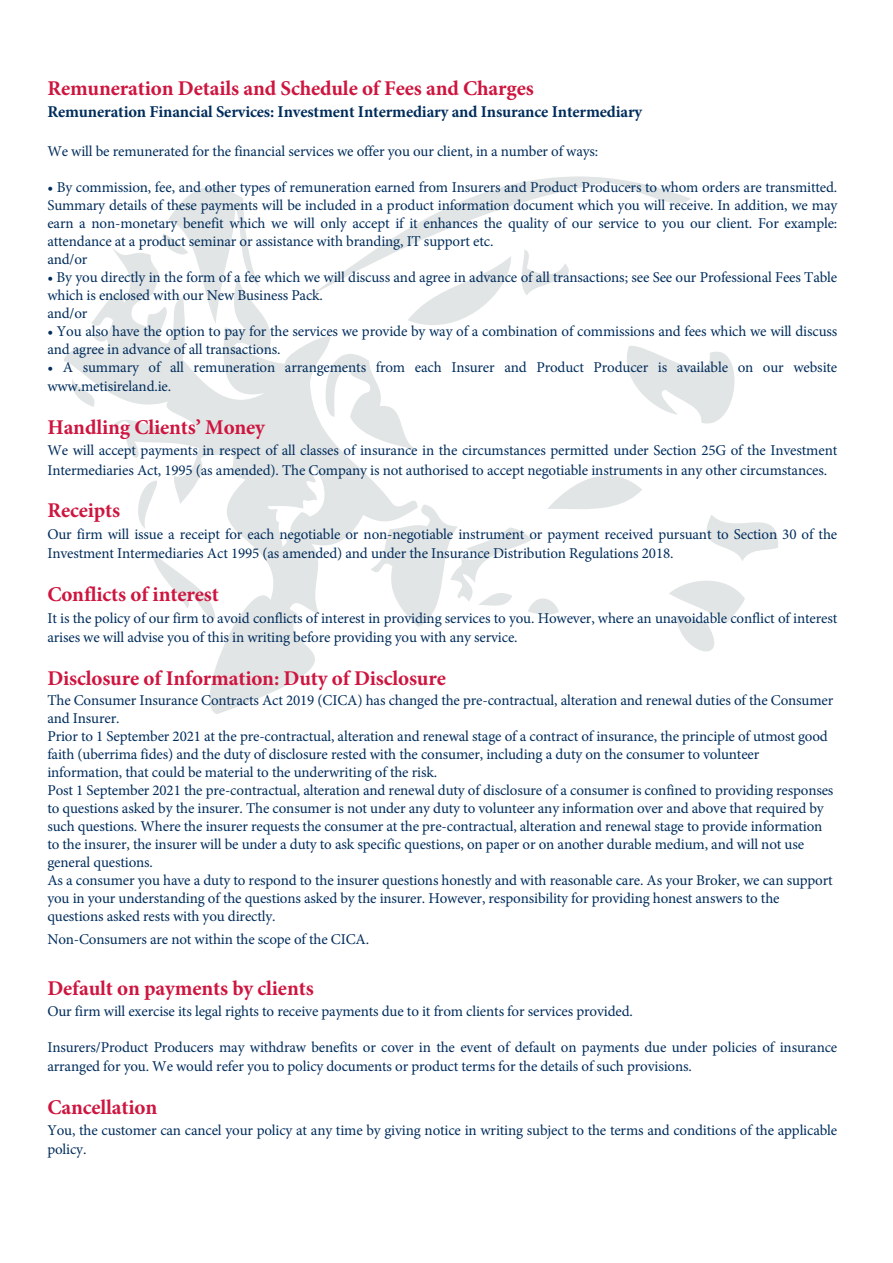
<style>
.page{position:relative;width:893px;height:1263px;background:#fff}
.page>*{position:absolute;margin:0;border:0;box-sizing:border-box;transform-origin:0 0}
.t1{font:700 21px "Minion Pro";letter-spacing:-.005em;color:#ce153f}
.t2{font:700 16.5px "Minion Pro";letter-spacing:-.01em;color:#002d5c}
.t3{font:15px/18px "Minion Pro";letter-spacing:-.01em;color:#002d5c}
</style>
<div class="page">
<svg style="left:162px;top:187px;width:86px;height:60px"></svg>
<svg style="left:706px;top:515px;width:72px;height:46px"></svg>
<svg style="left:627px;top:346px;width:108px;height:77px"></svg>
<svg style="left:380px;top:176px;width:311px;height:71px"></svg>
<svg style="left:669px;top:581px;width:76px;height:70px"></svg>
<svg style="left:418px;top:256px;width:93px;height:69px"></svg>
<svg style="left:418px;top:475px;width:224px;height:152px"></svg>
<svg style="left:522px;top:250px;width:47px;height:45px"></svg>
<svg style="left:64px;top:247px;width:354px;height:467px"></svg>
<h1 class="t1" style="left:47px;top:74px;width:488px">Remuneration Details and Schedule of Fees and Charges</h1>
<p class="t2" style="left:47px;top:100px;width:596px">Remuneration Financial Services: Investment Intermediary and Insurance Intermediary</p>
<p class="t3" style="left:47px;top:142px;width:552px">We will be remunerated for the financial services we offer you our client, in a number of ways:</p>
<p class="t3" style="left:47px;top:178px;width:791px">• By commission, fee, and other types of remuneration earned from Insurers and Product Producers to whom orders are transmitted.<br>Summary details of these payments will be included in a product information document which you will receive. In addition, we may earn a non-monetary benefit which we will only accept if it enhances the quality of our service to you our client. For example: attendance at a product seminar or assistance with branding, IT support etc.<br>and/or</p>
<p class="t3" style="left:47px;top:268px;width:791px">• By you directly in the form of a fee which we will discuss and agree in advance of all transactions; see See our Professional Fees Table which is enclosed with our New Business Pack.<br>and/or</p>
<p class="t3" style="left:47px;top:322px;width:791px">• You also have the option to pay for the services we provide by way of a combination of commissions and fees which we will discuss and agree in advance of all transactions.</p>
<p class="t3" style="left:47px;top:357px;width:791px;line-height:19px">• A summary of all remuneration arrangements from each Insurer and Product Producer is available on our website www.metisireland.ie.</p>
<h1 class="t1" style="left:47px;top:412px;width:219px">Handling Clients’ Money</h1>
<p class="t3" style="left:47px;top:441px;width:791px;line-height:19px">We will accept payments in respect of all classes of insurance in the circumstances permitted under Section 25G of the Investment<br>Intermediaries Act, 1995 (as amended). The Company is not authorised to accept negotiable instruments in any other circumstances.</p>
<h1 class="t1" style="left:47px;top:496px;width:74px">Receipts</h1>
<p class="t3" style="left:47px;top:525px;width:791px;line-height:19px">Our firm will issue a receipt for each negotiable or non-negotiable instrument or payment received pursuant to Section 30 of the<br>Investment Intermediaries Act 1995 (as amended) and under the Insurance Distribution Regulations 2018.</p>
<h1 class="t1" style="left:47px;top:580px;width:173px">Conflicts of interest</h1>
<p class="t3" style="left:47px;top:609px;width:791px;line-height:19px">It is the policy of our firm to avoid conflicts of interest in providing services to you. However, where an unavoidable conflict of interest arises we will advise you of this in writing before providing you with any service.</p>
<h1 class="t1" style="left:47px;top:663px;width:400px">Disclosure of Information: Duty of Disclosure</h1>
<p class="t3" style="left:47px;top:692px;width:788px">The Consumer Insurance Contracts Act 2019 (CICA) has changed the pre-contractual, alteration and renewal duties of the Consumer and Insurer.<br>Prior to 1 September 2021 at the pre-contractual, alteration and renewal stage of a contract of insurance, the principle of utmost good faith (uberrima fides) and the duty of disclosure rested with the consumer, including a duty on the consumer to volunteer information, that could be material to the underwriting of the risk.<br>Post 1 September 2021 the pre-contractual, alteration and renewal duty of disclosure of a consumer is confined to providing responses to questions asked by the insurer. The consumer is not under any duty to volunteer any information over and above that required by such questions. Where the insurer requests the consumer at the pre-contractual, alteration and renewal stage to provide information to the insurer, the insurer will be under a duty to ask specific questions, on paper or on another durable medium, and will not use general questions.<br>As a consumer you have a duty to respond to the insurer questions honestly and with reasonable care. As your Broker, we can support you in your understanding of the questions asked by the insurer. However, responsibility for providing honest answers to the questions asked rests with you directly.</p>
<p class="t3" style="left:47px;top:930px;width:323px">Non-Consumers are not within the scope of the CICA.</p>
<h1 class="t1" style="left:47px;top:973px;width:268px">Default on payments by clients</h1>
<p class="t3" style="left:47px;top:1002px;width:587px">Our firm will exercise its legal rights to receive payments due to it from clients for services provided.</p>
<p class="t3" style="left:47px;top:1037px;width:791px;line-height:19px">Insurers/Product Producers may withdraw benefits or cover in the event of default on payments due under policies of insurance arranged for you. We would refer you to policy documents or product terms for the details of such provisions.</p>
<h1 class="t1" style="left:47px;top:1092px;width:111px">Cancellation</h1>
<p class="t3" style="left:47px;top:1121px;width:791px;line-height:19px">You, the customer can cancel your policy at any time by giving notice in writing subject to the terms and conditions of the applicable policy.</p>
</div>
